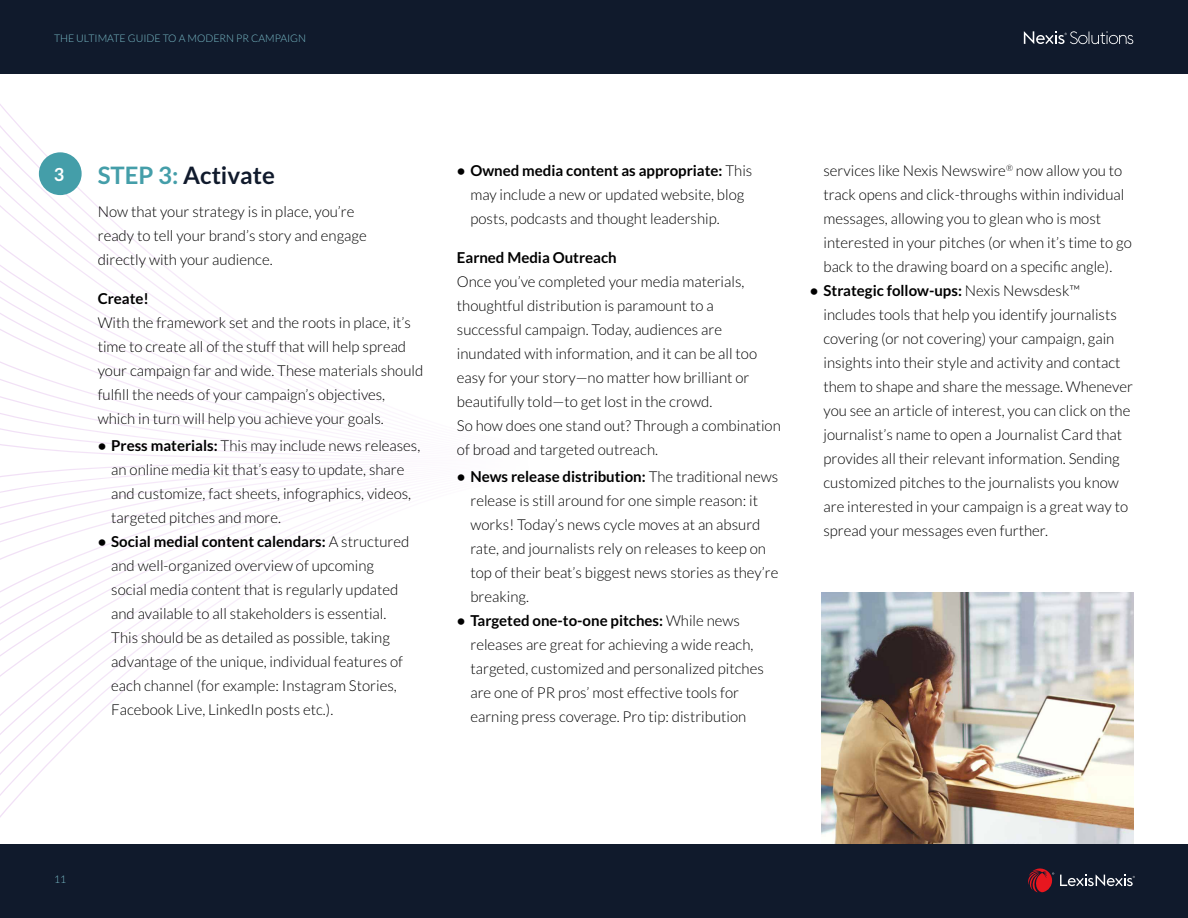
<style>
.page{position:relative;width:1188px;height:918px;background:#fff}
.page>*{position:absolute;margin:0;border:0;box-sizing:border-box;transform-origin:0 0}
.t1{font:700 24px "Lato";color:#101a2c}
.t2{font:700 18px "Lato";color:#fff}
.t3{font:300 15px/24px "Lato";color:#000}
.t4{font:700 15px "Lato";color:#000}
.t5{font:300 10.5px "Lato";color:#7abdc9}
.s1{color:#449ea9}
.s2{font-weight:700}
</style>
<div class="page">
<div style="left:0;top:0;width:1188px;height:74px;background:#101a2c"></div>
<div style="left:0;top:844px;width:1188px;height:74px;background:#101a2c"></div>
<svg style="left:1060px;top:875px;width:75px;height:11px"></svg>
<svg style="left:1028px;top:868px;width:26px;height:25px"></svg>
<svg style="left:1024px;top:31px;width:109px;height:13px"></svg>
<svg style="left:0;top:288px;width:215px;height:17px"></svg>
<svg style="left:0;top:305px;width:238px;height:17px"></svg>
<svg style="left:0;top:322px;width:290px;height:34px"></svg>
<svg style="left:0;top:356px;width:321px;height:18px"></svg>
<svg style="left:0;top:374px;width:359px;height:19px"></svg>
<svg style="left:0;top:616px;width:215px;height:17px"></svg>
<svg style="left:0;top:599px;width:239px;height:17px"></svg>
<svg style="left:0;top:565px;width:291px;height:34px"></svg>
<svg style="left:0;top:547px;width:322px;height:18px"></svg>
<svg style="left:0;top:529px;width:357px;height:18px"></svg>
<svg style="left:0;top:393px;width:368px;height:136px"></svg>
<div style="left:39px;top:152px;width:43px;height:43px;background:#449ea9;border-radius:50%"></div>
<img style="left:822px;top:593px;width:311px;height:251px">
<p class="t5" style="left:54px;top:33px;width:254px">THE ULTIMATE GUIDE TO A MODERN PR CAMPAIGN</p>
<p class="t2" style="left:54px;top:164px;width:12px">3</p>
<h1 class="t1" style="left:98px;top:161px;width:179px"><span class="s1">STEP 3:</span> Activate</h1>
<p class="t3" style="left:98px;top:199px;width:271px">Now that your strategy is in place, you’re ready to tell your brand’s story and engage directly with your audience.</p>
<p class="t4" style="left:98px;top:290px;width:53px">Create!</p>
<p class="t3" style="left:98px;top:310px;width:327px">With the framework set and the roots in place, it’s time to create all of the stuff that will help spread your campaign far and wide. These materials should fulfill the needs of your campaign’s objectives, which in turn will help you achieve your goals.</p>
<p class="t3" style="left:111px;top:433px;width:311px;text-indent:-14px"><span class="s2">• Press materials:</span> This may include news releases, an online media kit that’s easy to update, share and customize, fact sheets, infographics, videos, targeted pitches and more.</p>
<p class="t3" style="left:111px;top:529px;width:300px;text-indent:-14px"><span class="s2">• Social medial content calendars:</span> A structured and well-organized overview of upcoming social media content that is regularly updated and available to all stakeholders is essential.<br>This should be as detailed as possible, taking advantage of the unique, individual features of each channel (for example: Instagram Stories, Facebook Live, LinkedIn posts etc.).</p>
<p class="t3" style="left:470px;top:159px;width:283px;text-indent:-13px"><span class="s2">• Owned media content as appropriate:</span> This may include a new or updated website, blog posts, podcasts and thought leadership.</p>
<p class="t4" style="left:457px;top:249px;width:161px">Earned Media Outreach</p>
<p class="t3" style="left:457px;top:270px;width:325px">Once you’ve completed your media materials, thoughtful distribution is paramount to a successful campaign. Today, audiences are inundated with information, and it can be all too easy for your story—no matter how brilliant or beautifully told—to get lost in the crowd.<br>So how does one stand out? Through a combination of broad and targeted outreach.</p>
<p class="t3" style="left:470px;top:465px;width:309px;text-indent:-13px"><span class="s2">• News release distribution:</span> The traditional news release is still around for one simple reason: it works! Today’s news cycle moves at an absurd rate, and journalists rely on releases to keep on top of their beat’s biggest news stories as they’re breaking.</p>
<p class="t3" style="left:470px;top:609px;width:295px;text-indent:-13px"><span class="s2">• Targeted one-to-one pitches:</span> While news releases are great for achieving a wide reach, targeted, customized and personalized pitches are one of PR pros’ most effective tools for earning press coverage. Pro tip: distribution</p>
<p class="t3" style="left:823px;top:159px;width:310px">services like Nexis Newswire<sup>®</sup> now allow you to track opens and click-throughs within individual messages, allowing you to glean who is most interested in your pitches (or when it’s time to go back to the drawing board on a specific angle).</p>
<p class="t3" style="left:823px;top:279px;width:311px;text-indent:-14px"><span class="s2">• Strategic follow-ups:</span> Nexis Newsdesk™ includes tools that help you identify journalists covering (or not covering) your campaign, gain insights into their style and activity and contact them to shape and share the message. Whenever you see an article of interest, you can click on the journalist’s name to open a Journalist Card that provides all their relevant information. Sending customized pitches to the journalists you know are interested in your campaign is a great way to spread your messages even further.</p>
<p class="t5" style="left:54px;top:874px;width:14px">11</p>
</div>
